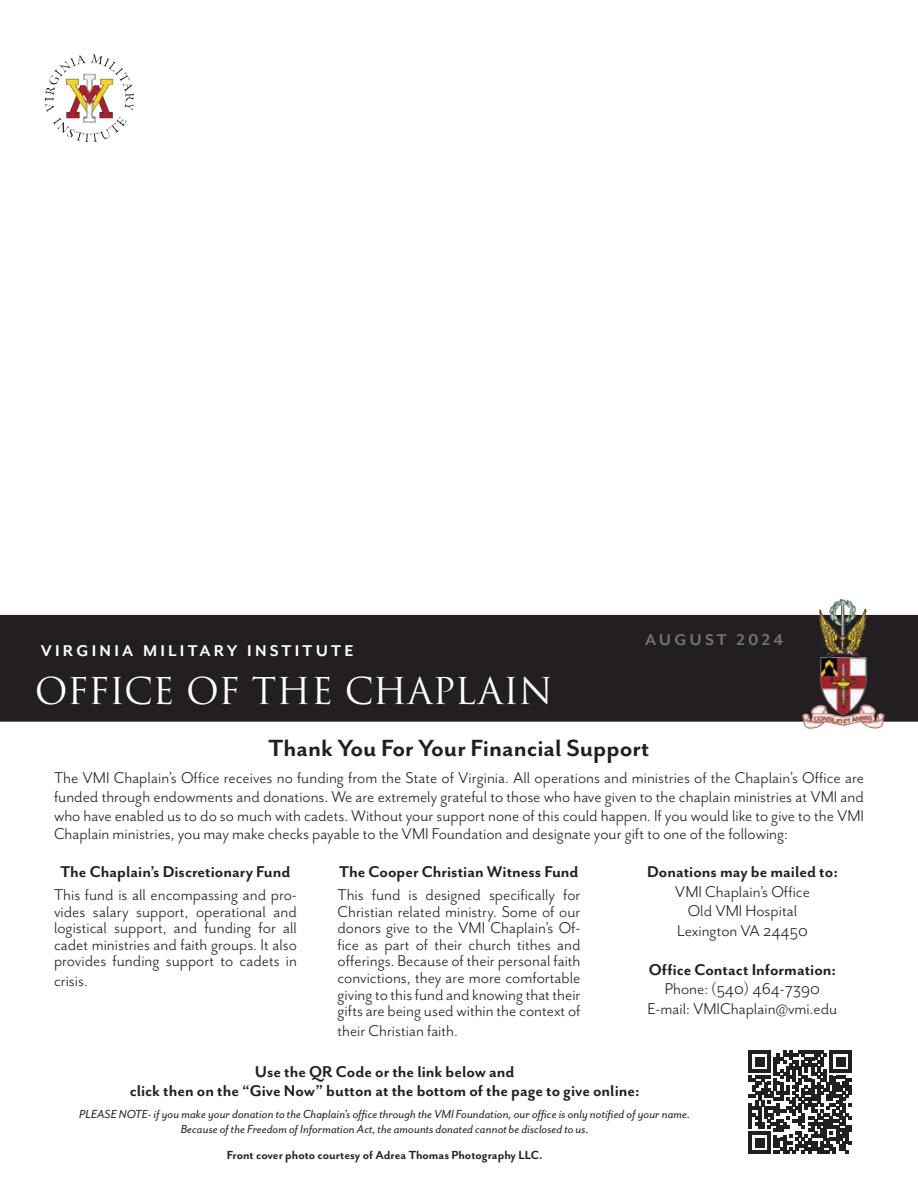
<style>
.page{position:relative;width:918px;height:1188px;background:#fff}
.page>*{position:absolute;margin:0;border:0;box-sizing:border-box;transform-origin:0 0}
.page_heading{font:36px "Trajan Pro 3";letter-spacing:-.01em;color:#fff}
.Body_text{font:700 27px "Mr Eaves San OT";color:#231f20}
.Body_text-2{font:18px/16.5px "Mr Eaves San OT";color:#231f20;text-align:justify}
.Body_text-3{font:700 18px/19.5px "Mr Eaves San OT";color:#231f20;text-align:center}
.No_Ordinary{font:700 18px "Mr Eaves Mod OT";letter-spacing:.18em;color:#fff}
.No_Ordinary-2{font:700 18px "Mr Eaves Mod OT";letter-spacing:.18em;color:#717275}
.Body_text-4{font:italic 13.5px "Mr Eaves San OT";color:#231f20}
.Body_text-5{font:700 13.5px "Mr Eaves San OT";color:#231f20}
</style>
<div class="page">
<div style="left:0;top:615px;width:918px;height:107px;background:#231f20"></div>
<img style="left:798px;top:600px;width:90px;height:128px">
<img style="left:45px;top:54px;width:88px;height:87px">
<svg style="left:749px;top:1051px;width:103px;height:102px"></svg>
<p class="No_Ordinary" style="left:41px;top:641px;width:314px">VIRGINIA MILITARY INSTITUTE</p>
<p class="page_heading" style="left:35px;top:666px;width:520px">OFFICE OF THE CHAPLAIN</p>
<p class="No_Ordinary-2" style="left:645px;top:630px;width:140px">AUGUST 2024</p>
<p class="Body_text" style="left:269px;top:733px;width:382px">Thank You For Your Financial Support</p>
<p class="Body_text-2" style="left:54px;top:769px;width:812px;line-height:18.8px">The VMI Chaplain’s Office receives no funding from the State of Virginia. All operations and ministries of the Chaplain’s Office are funded through endowments and donations. We are extremely grateful to those who have given to the chaplain ministries at VMI and who have enabled us to do so much with cadets. Without your support none of this could happen. If you would like to give to the VMI Chaplain ministries, you may make checks payable to the VMI Foundation and designate your gift to one of the following:</p>
<p class="Body_text-3" style="left:60px;top:862px;width:232px">The Chaplain’s Discretionary Fund</p>
<p class="Body_text-2" style="left:54px;top:887px;width:245px">This fund is all encompassing and pro&shy;vides salary support, operational and logistical support, and funding for all cadet ministries and faith groups. It also provides funding support to cadets in</p>
<p class="Body_text-2" style="left:54px;top:973px;width:35px">crisis.</p>
<p class="Body_text-3" style="left:339px;top:862px;width:241px">The Cooper Christian Witness Fund</p>
<p class="Body_text-2" style="left:338px;top:887px;width:245px">This fund is designed specifically for Christian related ministry. Some of our donors give to the VMI Chaplain’s Of&shy;fice as part of their church tithes and offerings. Because of their personal faith convictions, they are more comfortable giving to this fund and knowing that their gifts are being used within the context of</p>
<p class="Body_text-2" style="left:338px;top:1022px;width:122px">their Christian faith.</p>
<p class="Body_text-3" style="left:647px;top:862px;width:192px">Donations may be mailed to:</p>
<p class="Body_text-2" style="left:675px;top:883px;width:137px">VMI Chaplain’s Office</p>
<p class="Body_text-2" style="left:688px;top:903px;width:111px">Old VMI Hospital</p>
<p class="Body_text-2" style="left:677px;top:922px;width:132px">Lexington VA 24450</p>
<p class="Body_text-3" style="left:649px;top:960px;width:189px">Office Contact Information:</p>
<p class="Body_text-2" style="left:665px;top:981px;width:157px">Phone: (540) 464-7390</p>
<p class="Body_text-2" style="left:648px;top:1000px;width:191px">E-mail: VMIChaplain@vmi.edu</p>
<p class="Body_text-3" style="left:130px;top:1062px;width:511px">Use the QR Code or the link below and<br>click then on the “Give Now” button at the bottom of the page to give online:</p>
<p class="Body_text-4" style="left:79px;top:1107px;width:612px">PLEASE NOTE- if you make your donation to the Chaplain’s office through the VMI Foundation, our office is only notified of your name.</p>
<p class="Body_text-4" style="left:181px;top:1122px;width:410px">Because of the Freedom of Information Act, the amounts donated cannot be disclosed to us.</p>
<p class="Body_text-5" style="left:227px;top:1148px;width:317px">Front cover photo courtesy of Adrea Thomas Photography LLC.</p>
</div>
